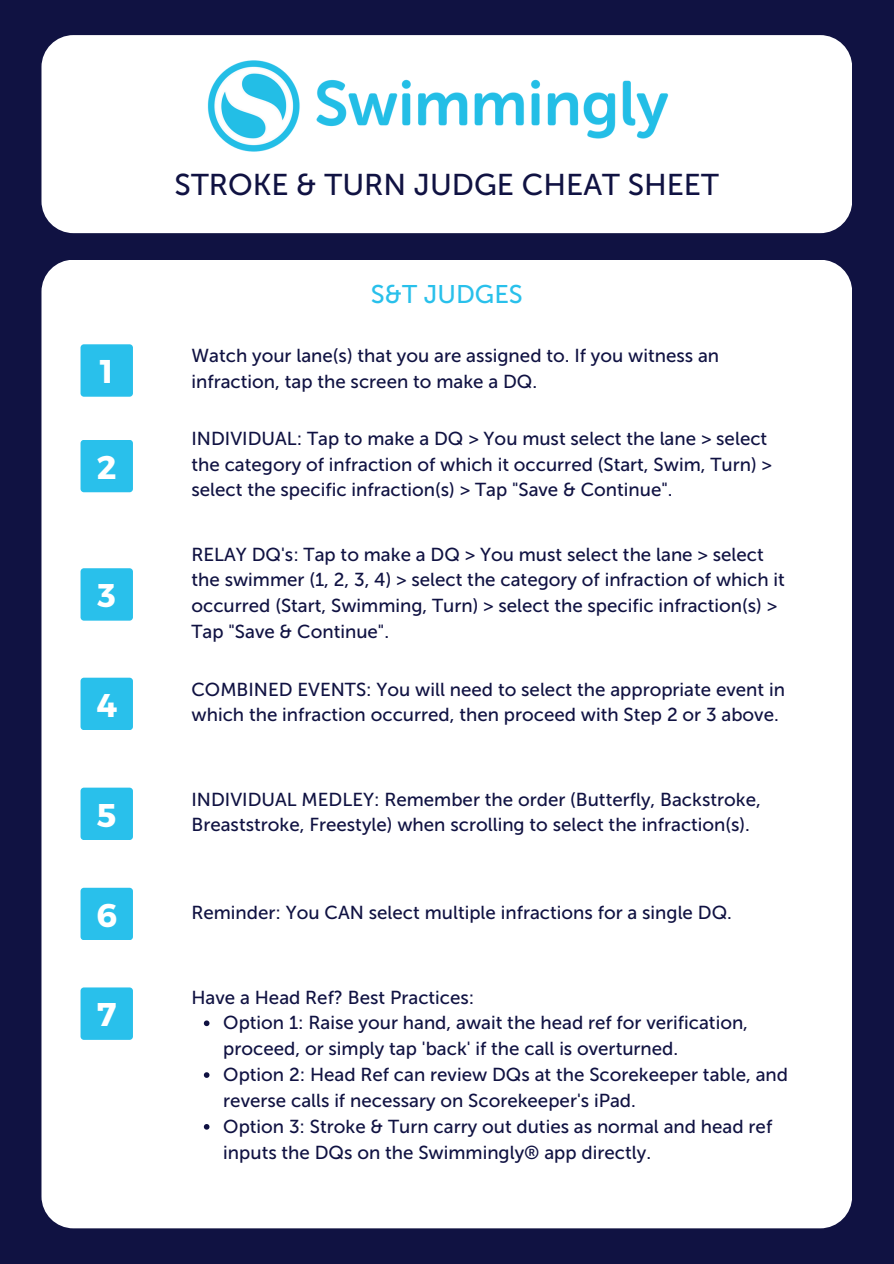
<style>
.page{position:relative;width:894px;height:1264px;background:#fff}
.page>*{position:absolute;margin:0;border:0;box-sizing:border-box;transform-origin:0 0}
.t1{font:700 32.85px "Montserrat";color:#fff}
.t2{font:30px "Museo Sans 500";color:#101242}
.t3{font:25.5px "Museo Sans 500";color:#29c0eb}
.t4{font:18.75px/25.8px "Museo Sans 500";color:#101242}
</style>
<div class="page">
<div style="left:0;top:0;width:893px;height:1263px;background:#101242"></div>
<div style="left:41px;top:35px;width:810px;height:198px;background:#fff;border-radius:32px"></div>
<div style="left:41px;top:260px;width:810px;height:968px;background:#fff;border-radius:32px"></div>
<div style="left:80px;top:344px;width:53px;height:53px;background:#29c0eb;border-radius:3px"></div>
<div style="left:80px;top:440px;width:53px;height:52px;background:#29c0eb;border-radius:3px"></div>
<div style="left:80px;top:568px;width:53px;height:52px;background:#29c0eb;border-radius:3px"></div>
<div style="left:80px;top:677px;width:53px;height:53px;background:#29c0eb;border-radius:3px"></div>
<img style="left:173px;top:35px;width:530px;height:117px">
<div style="left:80px;top:787px;width:53px;height:53px;background:#29c0eb;border-radius:3px"></div>
<div style="left:80px;top:887px;width:53px;height:53px;background:#29c0eb;border-radius:3px"></div>
<div style="left:80px;top:987px;width:53px;height:52px;background:#29c0eb;border-radius:3px"></div>
<svg style="left:204px;top:1020px;width:5px;height:6px"></svg>
<svg style="left:204px;top:1072px;width:5px;height:5px"></svg>
<svg style="left:204px;top:1124px;width:5px;height:5px"></svg>
<h1 class="t2" style="left:175px;top:167px;width:545px">STROKE &amp; TURN JUDGE CHEAT SHEET</h1>
<h2 class="t1" style="left:100px;top:350px;width:15px">1</h2>
<p class="t1" style="left:97px;top:446px;width:21px">2</p>
<p class="t1" style="left:97px;top:574px;width:20px">3</p>
<p class="t1" style="left:96px;top:683px;width:22px">4</p>
<p class="t1" style="left:97px;top:793px;width:21px">5</p>
<p class="t3" style="left:370px;top:279px;width:154px">S&amp;T JUDGES</p>
<p class="t4" style="left:191px;top:343px;width:529px">Watch your lane(s) that you are assigned to. If you witness an infraction, tap the screen to make a DQ.</p>
<p class="t4" style="left:191px;top:426px;width:581px">INDIVIDUAL: Tap to make a DQ &gt; You must select the lane &gt; select the category of infraction of which it occurred (Start, Swim, Turn) &gt; select the specific infraction(s) &gt; Tap "Save &amp; Continue".</p>
<p class="t4" style="left:191px;top:541px;width:594px">RELAY DQ's: Tap to make a DQ &gt; You must select the lane &gt; select the swimmer (1, 2, 3, 4) &gt; select the category of infraction of which it occurred (Start, Swimming, Turn) &gt; select the specific infraction(s) &gt; Tap "Save &amp; Continue".</p>
<p class="t4" style="left:191px;top:676px;width:595px">COMBINED EVENTS: You will need to select the appropriate event in which the infraction occurred, then proceed with Step 2 or 3 above.</p>
<p class="t4" style="left:191px;top:786px;width:570px">INDIVIDUAL MEDLEY: Remember the order (Butterfly, Backstroke,<br>Breaststroke, Freestyle) when scrolling to select the infraction(s).</p>
<p class="t1" style="left:96px;top:893px;width:22px">6</p>
<p class="t4" style="left:191px;top:899px;width:542px">Reminder: You CAN select multiple infractions for a single DQ.</p>
<p class="t1" style="left:97px;top:993px;width:21px">7</p>
<p class="t4" style="left:191px;top:984px;width:284px">Have a Head Ref? Best Practices:</p>
<p class="t4" style="left:223px;top:1010px;width:526px">Option 1: Raise your hand, await the head ref for verification, proceed, or simply tap 'back' if the call is overturned.</p>
<p class="t4" style="left:223px;top:1061px;width:566px">Option 2: Head Ref can review DQs at the Scorekeeper table, and reverse calls if necessary on Scorekeeper's iPad.</p>
<p class="t4" style="left:223px;top:1113px;width:550px">Option 3: Stroke &amp; Turn carry out duties as normal and head ref inputs the DQs on the Swimmingly® app directly.</p>
</div>
